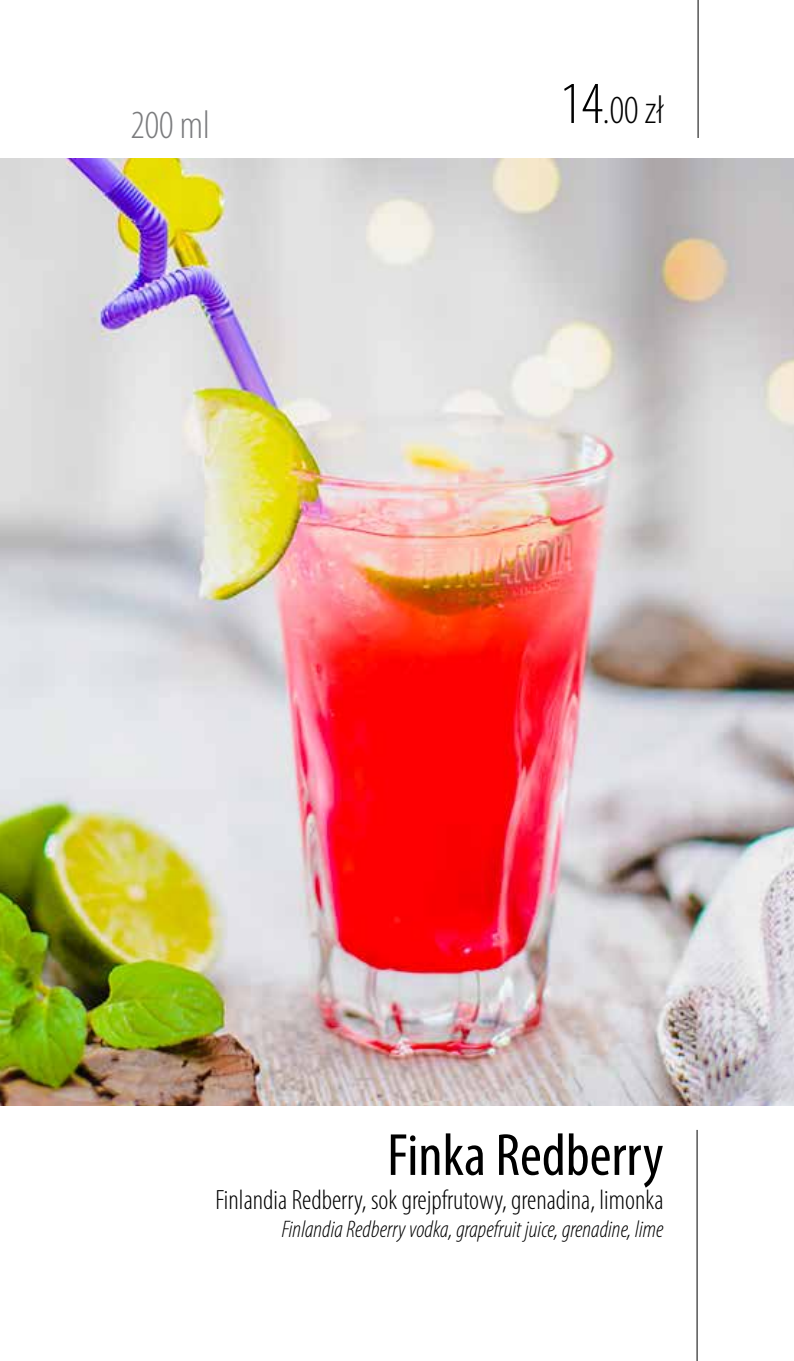
<style>
.page{position:relative;width:794px;height:1361px;background:#fff}
.page>*{position:absolute;margin:0;border:0;box-sizing:border-box;transform-origin:0 0}
.t1{font:condensed 60px "Myriad Pro";color:#000}
.t2{font:300 condensed 40px "Myriad Pro";color:#000}
.t3{font:300 condensed 40px "Myriad Pro";color:#7b7c7e}
.t4{font:300 condensed 28px "Myriad Pro";color:#000}
.t5{font:italic 300 condensed 24px "Myriad Pro";color:#000}
.s1{font-size:60px}
</style>
<div class="page">
<hr style="left:696px;top:1130px;width:1px;height:231px;background:#000">
<hr style="left:697px;top:0;width:1px;height:138px;background:#000">
<img style="left:0;top:159px;width:794px;height:947px">
<h2 class="t3" style="left:130px;top:103px;width:81px">200 ml</h2>
<h2 class="t2" style="left:560px;top:88px;width:105px"><span class="s1">14</span>.00 zł</h2>
<h1 class="t1" style="left:387px;top:1122px;width:278px">Finka Redberry</h1>
<p class="t4" style="left:215px;top:1184px;width:449px">Finlandia Redberry, sok grejpfrutowy, grenadina, limonka</p>
<p class="t5" style="left:282px;top:1216px;width:383px">Finlandia Redberry vodka, grapefruit juice, grenadine, lime</p>
</div>
